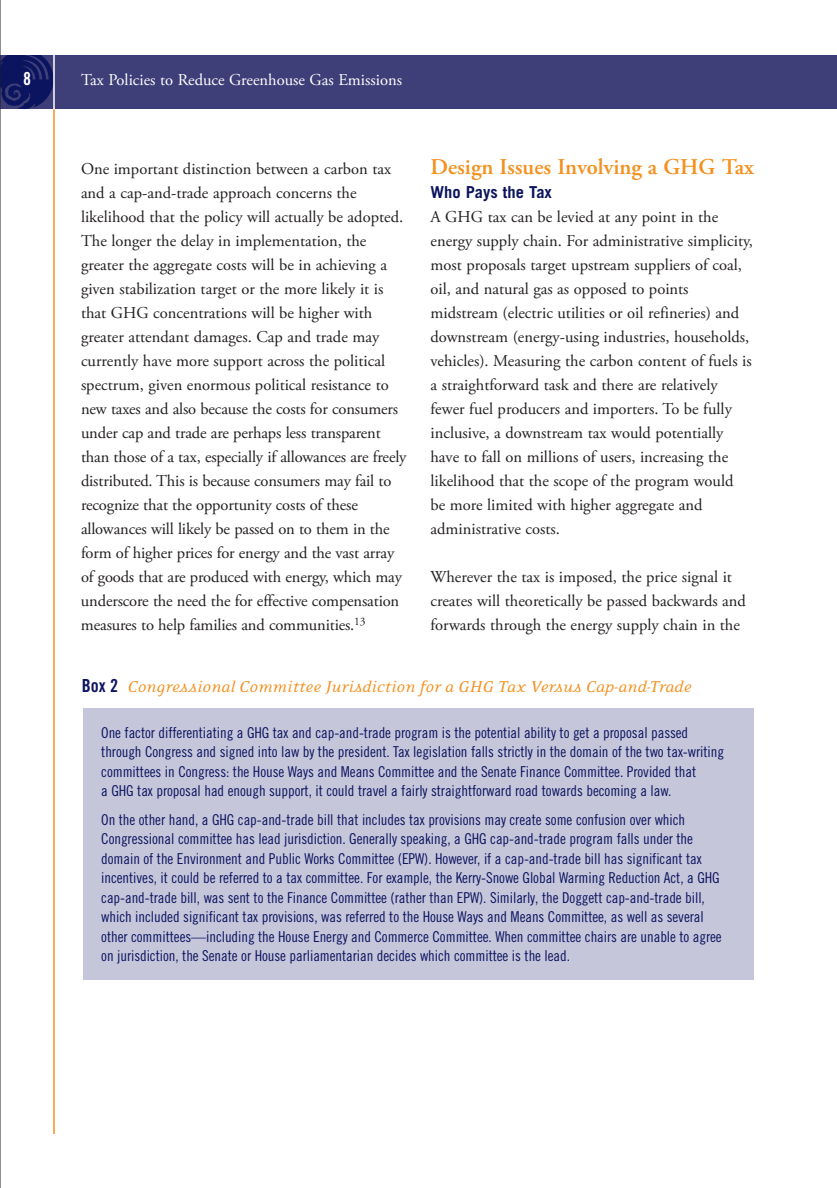
<style>
.page{position:relative;width:837px;height:1188px;background:#fff}
.page>*{position:absolute;margin:0;border:0;box-sizing:border-box;transform-origin:0 0}
.t1{font:600 22.5px "Adobe Garamond Pro";color:#f4901d}
.t2{font:italic 18px "Eidetic Serif";letter-spacing:-.015em;color:#f4901d}
.t3{font:18px "Trade Gothic LT Std Bd Cn 20";color:#fff}
.t4{font:16.5px/24px "Adobe Garamond Pro";color:#231f20}
.t5{font:16.5px "Adobe Garamond Pro";color:#fff}
.t6{font:700 16.5px "Trade Gothic LT Std";color:#0b145e}
.t7{font:15px/19.5px "Trade Gothic LT Std Cn 18";letter-spacing:-.005em;color:#0b145e}
.s1{font-family:"Trade Gothic LT Std Bd Cn 20";font-style:normal;color:#0b145e}
</style>
<div class="page">
<div style="left:0;top:55px;width:837px;height:54px;background:#3e3e79"></div>
<svg style="left:1px;top:55px;width:52px;height:54px"></svg>
<hr style="left:53px;top:45px;width:2px;height:78px;background:#fff">
<hr style="left:53px;top:110px;width:2px;height:1024px;background:#f4901d">
<hr style="left:0;top:0;width:1px;height:1188px;background:#231f20">
<div style="left:83px;top:708px;width:671px;height:272px;background:#c6c6db"></div>
<p class="t3" style="left:23px;top:72px;width:9px">8</p>
<p class="t5" style="left:81px;top:73px;width:323px">Tax Policies to Reduce Greenhouse Gas Emissions</p>
<p class="t4" style="left:81px;top:158px;width:327px">One important distinction between a carbon tax and a cap-and-trade approach concerns the likelihood that the policy will actually be adopted.<br>The longer the delay in implementation, the greater the aggregate costs will be in achieving a given stabilization target or the more likely it is that GHG concentrations will be higher with greater attendant damages. Cap and trade may currently have more support across the political spectrum, given enormous political resistance to new taxes and also because the costs for consumers under cap and trade are perhaps less transparent than those of a tax, especially if allowances are freely distributed. This is because consumers may fail to recognize that the opportunity costs of these allowances will likely be passed on to them in the form of higher prices for energy and the vast array of goods that are produced with energy, which may underscore the need the for effective compensation measures to help families and communities.<sup>13</sup></p>
<h1 class="t1" style="left:430px;top:158px;width:325px">Design Issues Involving a GHG Tax</h1>
<p class="t6" style="left:430px;top:186px;width:123px">Who Pays the Tax</p>
<p class="t4" style="left:430px;top:206px;width:324px">A GHG tax can be levied at any point in the energy supply chain. For administrative simplicity, most proposals target upstream suppliers of coal, oil, and natural gas as opposed to points midstream (electric utilities or oil refineries) and downstream (energy-using industries, households, vehicles). Measuring the carbon content of fuels is a straightforward task and there are relatively fewer fuel producers and importers. To be fully inclusive, a downstream tax would potentially have to fall on millions of users, increasing the likelihood that the scope of the program would<br>be more limited with higher aggregate and administrative costs.</p>
<p class="t4" style="left:430px;top:566px;width:317px">Wherever the tax is imposed, the price signal it creates will theoretically be passed backwards and forwards through the energy supply chain in the</p>
<p class="t2" style="left:82px;top:681px;width:611px"><span class="s1">Box 2</span> Congressional Committee Jurisdiction for a GHG Tax Versus Cap-and-Trade</p>
<p class="t7" style="left:101px;top:724px;width:624px">One factor differentiating a GHG tax and cap-and-trade program is the potential ability to get a proposal passed through Congress and signed into law by the president. Tax legislation falls strictly in the domain of the two tax-writing committees in Congress: the House Ways and Means Committee and the Senate Finance Committee. Provided that<br>a GHG tax proposal had enough support, it could travel a fairly straightforward road towards becoming a law.</p>
<p class="t7" style="left:101px;top:811px;width:622px">On the other hand, a GHG cap-and-trade bill that includes tax provisions may create some confusion over which Congressional committee has lead jurisdiction. Generally speaking, a GHG cap-and-trade program falls under the domain of the Environment and Public Works Committee (EPW). However, if a cap-and-trade bill has significant tax incentives, it could be referred to a tax committee. For example, the Kerry-Snowe Global Warming Reduction Act, a GHG cap-and-trade bill, was sent to the Finance Committee (rather than EPW). Similarly, the Doggett cap-and-trade bill, which included significant tax provisions, was referred to the House Ways and Means Committee, as well as several other committees—including the House Energy and Commerce Committee. When committee chairs are unable to agree on jurisdiction, the Senate or House parliamentarian decides which committee is the lead.</p>
</div>
